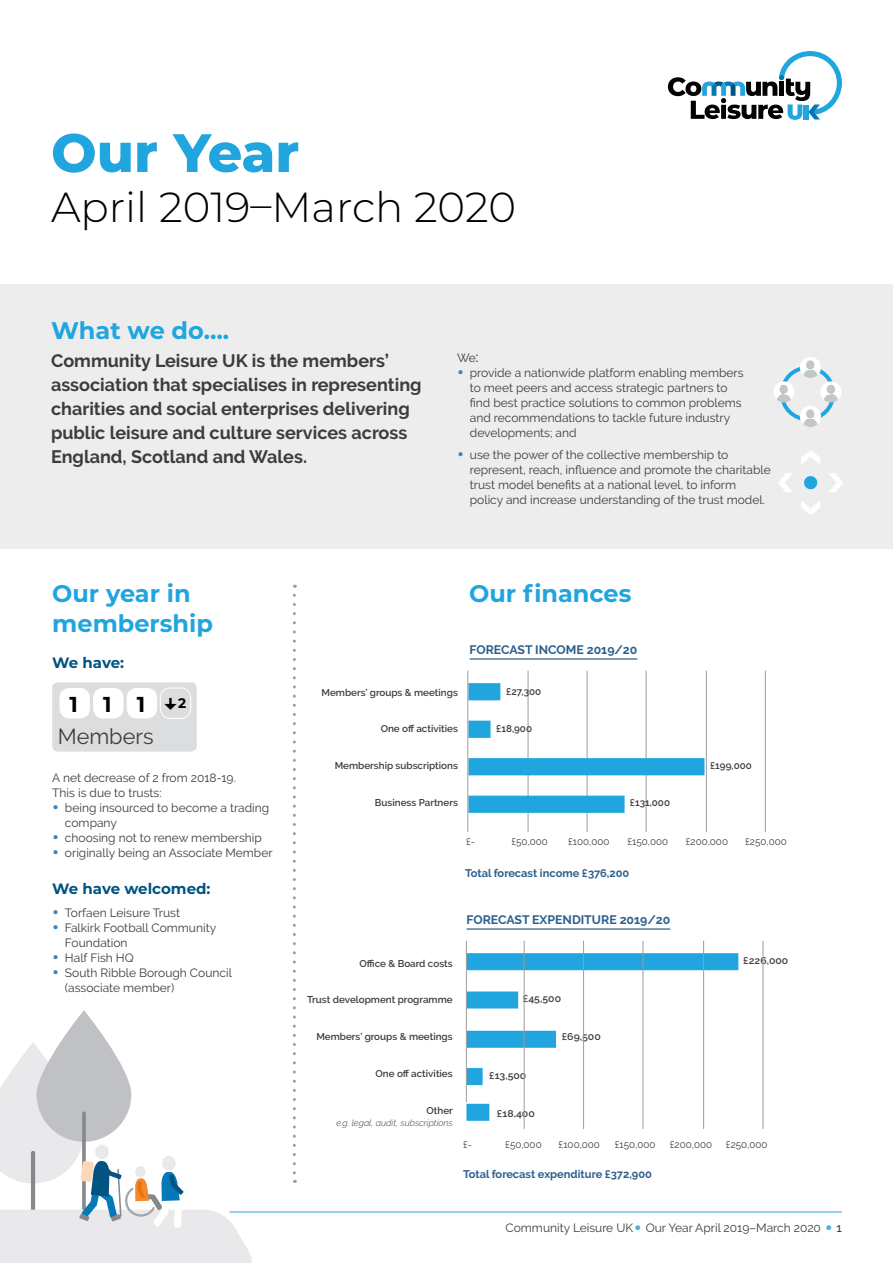
<style>
.page{position:relative;width:893px;height:1263px;background:#fff}
.page>*{position:absolute;margin:0;border:0;box-sizing:border-box;transform-origin:0 0}
.t1{font:800 53.85px "Montserrat";color:#20a5df}
.t2{font:300 42px "Montserrat";color:#000}
.t3{font:27px "Raleway";color:#4eaee3}
.headings_new{font:700 24px/30px "Montserrat";color:#20a5df}
.body_bullets{font:21.6px "Raleway";color:#3c3c3b}
.members_number{font:700 21.6px "Montserrat Alternates";color:#000}
.body{font:700 18px/24px "Raleway";color:#3c3c3b}
.aim{font:700 15px "Montserrat";color:#005382}
.aim-2{font:700 15px "Montserrat";letter-spacing:-.015em;color:#025382}
.t4{font:700 13.8px "Montserrat Alternates";color:#000}
.large_headings{font:700 12.3px "Raleway";color:#2c5f8d}
.body-2{font:12px/15px "Raleway";color:#3c3c3b}
.body-3{font:700 11.1px "Raleway";color:#2d5f8d}
.body-4{font:600 9.9px "Raleway";color:#3c3c3b}
.body-5{font:9.9px "Raleway";color:#3c3c3b}
.body-6{font:600 9.9px "Raleway";color:#3c3c3b;scale:1.07 1}
.body-7{font:italic 300 9px "Raleway";color:#3c3c3b}
.s1{font-size:14.25px;color:#000}
.s2{font-weight:700;font-size:19.5px;color:#3a83be}
.s3{font-size:27px;color:#4eaee3}
</style>
<div class="page">
<hr style="left:230px;top:1212px;width:612px;height:1px;background:#20a5df">
<div style="left:0;top:285px;width:893px;height:264px;background:#ededed"></div>
<svg style="left:668px;top:51px;width:174px;height:69px"></svg>
<svg style="left:773px;top:381px;width:21px;height:21px"></svg>
<svg style="left:800px;top:357px;width:41px;height:70px"></svg>
<div style="left:804px;top:476px;width:13px;height:13px;background:#20a5df;border-radius:50%"></div>
<svg style="left:778px;top:473px;width:14px;height:19px"></svg>
<svg style="left:829px;top:473px;width:14px;height:19px"></svg>
<svg style="left:801px;top:501px;width:19px;height:14px"></svg>
<svg style="left:801px;top:450px;width:19px;height:14px"></svg>
<svg style="left:293px;top:595px;width:3px;height:588px"></svg>
<div style="left:52px;top:682px;width:145px;height:70px;background:#dcdddf;border-radius:6px"></div>
<div style="left:93px;top:688px;width:31px;height:30px;background:#fff;border-radius:10px"></div>
<div style="left:127px;top:688px;width:30px;height:30px;background:#fff;border-radius:10px"></div>
<div style="left:60px;top:688px;width:30px;height:30px;background:#fff;border-radius:10px"></div>
<div style="left:160px;top:688px;width:31px;height:31px;border:1px solid #fff;border-radius:10px"></div>
<hr style="left:765px;top:670px;width:1px;height:162px;background:#9d9d9c">
<hr style="left:706px;top:670px;width:1px;height:162px;background:#9d9d9c">
<hr style="left:646px;top:670px;width:1px;height:162px;background:#9d9d9c">
<hr style="left:587px;top:670px;width:1px;height:162px;background:#9d9d9c">
<hr style="left:528px;top:670px;width:1px;height:162px;background:#9d9d9c">
<svg style="left:469px;top:683px;width:235px;height:130px"></svg>
<hr style="left:468px;top:670px;width:1px;height:162px;background:#9d9d9c">
<hr style="left:470px;top:658px;width:167px;height:2px;background:#2c5f8d">
<hr style="left:467px;top:928px;width:203px;height:2px;background:#2c5f8d">
<svg style="left:466px;top:953px;width:272px;height:168px"></svg>
<hr style="left:763px;top:941px;width:1px;height:188px;background:#9d9d9c">
<hr style="left:703px;top:941px;width:1px;height:188px;background:#9d9d9c">
<hr style="left:643px;top:941px;width:1px;height:188px;background:#9d9d9c">
<hr style="left:583px;top:941px;width:1px;height:188px;background:#9d9d9c">
<hr style="left:524px;top:941px;width:1px;height:188px;background:#9d9d9c">
<hr style="left:466px;top:941px;width:1px;height:161px;background:#9d9d9c">
<svg style="left:37px;top:1010px;width:94px;height:132px"></svg>
<svg style="left:0;top:1042px;width:259px;height:221px"></svg>
<p class="t1" style="left:51px;top:113px;width:250px">Our Year</p>
<p class="t2" style="left:51px;top:179px;width:467px">April 2019–March 2020</p>
<p class="headings_new" style="left:51px;top:314px;width:180px">What we do….</p>
<p class="body" style="left:51px;top:349px;width:372px">Community Leisure UK is the members’ association that specialises in representing charities and social enterprises delivering public leisure and culture services across England, Scotland and Wales.</p>
<p class="body-2" style="left:457px;top:350px;width:23px">We<span class="s1">:</span></p>
<p class="body-2" style="left:470px;top:365px;width:275px;text-indent:-13px"><span class="s2">•</span> provide a nationwide platform enabling members to meet peers and access strategic partners to find best practice solutions to common problems and recommendations to tackle future industry developments; and</p>
<p class="body-2" style="left:470px;top:447px;width:302px;text-indent:-13px"><span class="s2">•</span> use the power of the collective membership to represent, reach, influence and promote the charitable trust model benefits at a national level, to inform policy and increase understanding of the trust model.</p>
<p class="headings_new" style="left:52px;top:577px;width:162px">Our year in membership</p>
<p class="aim-2" style="left:52px;top:651px;width:73px">We have:</p>
<p class="members_number" style="left:70px;top:689px;width:10px">1</p>
<p class="members_number" style="left:103px;top:689px;width:10px">1</p>
<p class="members_number" style="left:137px;top:689px;width:10px">1</p>
<p class="t4" style="left:178px;top:693px;width:10px">2</p>
<p class="body_bullets" style="left:58px;top:724px;width:97px">Members</p>
<p class="body-2" style="left:52px;top:770px;width:185px">A net decrease of 2 from 2018-19.<br>This is due to trusts:</p>
<p class="body-2" style="left:65px;top:800px;width:206px;text-indent:-13px"><span class="s2">•</span> being insourced to become a trading company</p>
<p class="body-2" style="left:52px;top:830px;width:211px"><span class="s2">•</span> choosing not to renew membership</p>
<p class="body-2" style="left:52px;top:845px;width:222px"><span class="s2">•</span> originally being an Associate Member</p>
<p class="aim" style="left:52px;top:878px;width:160px">We have welcomed:</p>
<p class="body-2" style="left:52px;top:905px;width:129px"><span class="s2">•</span> Torfaen Leisure Trust</p>
<p class="body-2" style="left:65px;top:920px;width:153px;text-indent:-13px"><span class="s2">•</span> Falkirk Football Community<br>Foundation</p>
<p class="body-2" style="left:52px;top:950px;width:83px"><span class="s2">•</span> Half Fish HQ</p>
<p class="body-2" style="left:65px;top:965px;width:168px;text-indent:-13px"><span class="s2">•</span> South Ribble Borough Council (associate member)</p>
<p class="headings_new" style="left:469px;top:577px;width:164px">Our finances</p>
<p class="large_headings" style="left:470px;top:643px;width:169px">FORECAST INCOME 2019/20</p>
<p class="body-4" style="left:322px;top:686px;width:138px">Members’ groups &amp; meetings</p>
<p class="body-4" style="left:381px;top:723px;width:79px">One off activities</p>
<p class="body-4" style="left:335px;top:760px;width:125px">Membership subscriptions</p>
<p class="body-4" style="left:375px;top:797px;width:84px">Business Partners</p>
<p class="body-4" style="left:506px;top:686px;width:36px">£27,300</p>
<p class="body-4" style="left:496px;top:723px;width:37px">£18,900</p>
<p class="body-4" style="left:630px;top:797px;width:42px">£131,000</p>
<p class="body-4" style="left:710px;top:760px;width:43px">£199,000</p>
<p class="body-5" style="left:466px;top:836px;width:11px">£-</p>
<p class="body-5" style="left:511px;top:836px;width:38px">£50,000</p>
<p class="body-5" style="left:568px;top:836px;width:43px">£100,000</p>
<p class="body-5" style="left:627px;top:836px;width:42px">£150,000</p>
<p class="body-5" style="left:686px;top:836px;width:44px">£200,000</p>
<p class="body-5" style="left:745px;top:836px;width:43px">£250,000</p>
<p class="body-3" style="left:465px;top:867px;width:166px">Total forecast income £376,200</p>
<p class="large_headings" style="left:467px;top:913px;width:205px">FORECAST EXPENDITURE 2019/20</p>
<p class="body-4" style="left:359px;top:957px;width:95px">Office &amp; Board costs</p>
<p class="body-4" style="left:307px;top:994px;width:147px">Trust development programme</p>
<p class="body-4" style="left:316px;top:1031px;width:138px">Members’ groups &amp; meetings</p>
<p class="body-4" style="left:375px;top:1068px;width:79px">One off activities</p>
<p class="body-4" style="left:427px;top:1105px;width:28px">Other</p>
<p class="body-7" style="left:336px;top:1117px;width:118px">e.g. legal, audit, subscriptions</p>
<p class="body-6" style="left:523px;top:993px;width:37px">£45,500</p>
<p class="body-6" style="left:489px;top:1069px;width:36px">£13,500</p>
<p class="body-6" style="left:497px;top:1107px;width:37px">£18,400</p>
<p class="body-6" style="left:562px;top:1031px;width:38px">£69,500</p>
<p class="body-6" style="left:743px;top:955px;width:44px">£226,000</p>
<p class="body-5" style="left:463px;top:1139px;width:11px">£-</p>
<p class="body-5" style="left:505px;top:1139px;width:38px">£50,000</p>
<p class="body-5" style="left:558px;top:1139px;width:43px">£100,000</p>
<p class="body-5" style="left:615px;top:1139px;width:42px">£150,000</p>
<p class="body-5" style="left:670px;top:1139px;width:44px">£200,000</p>
<p class="body-5" style="left:726px;top:1139px;width:43px">£250,000</p>
<p class="body-3" style="left:463px;top:1168px;width:190px">Total forecast expenditure £372,900</p>
<p class="body-2" style="left:506px;top:1220px;width:317px">Community Leisure UK<span class="s3">•</span> Our Year April 2019–March 2020</p>
<h3 class="t3" style="left:824px;top:1211px;width:19px">• <sup>1</sup></h3>
</div>
